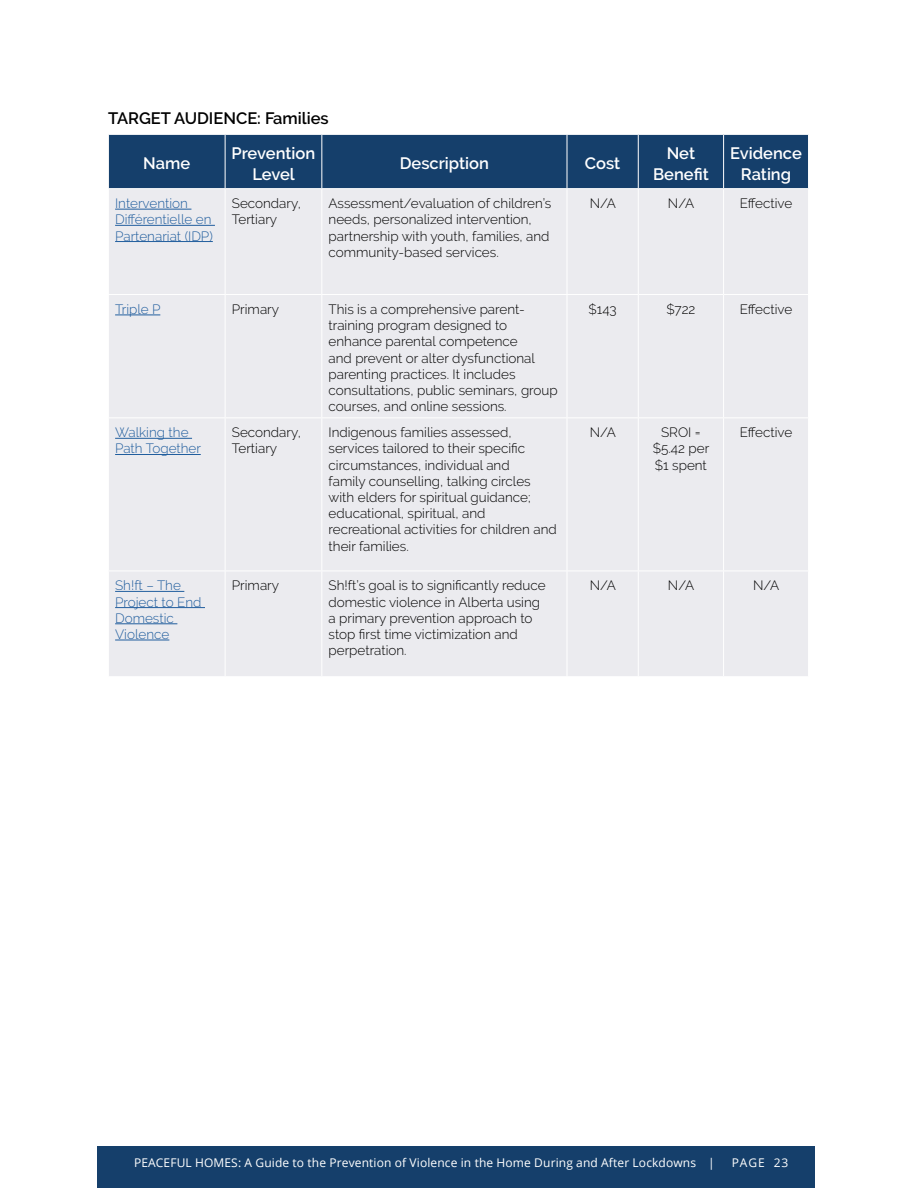
<style>
.page{position:relative;width:918px;height:1188px;background:#fff}
.page>*{position:absolute;margin:0;border:0;box-sizing:border-box;transform-origin:0 0}
.body{font:600 16.5px/21px "Raleway";color:#fff;text-align:center}
.body-2{font:600 16.5px "Raleway";color:#000}
.body-3{font:300 13.5px/16.2px "Raleway";color:#000}
.body-4{font:300 13.5px/16.2px "Raleway";color:#215e9e}
.t1{font:12px "Open Sans";letter-spacing:.01em;color:#fff}
</style>
<div class="page">
<div style="left:97px;top:1146px;width:717px;height:42px;background:#153f6b"></div>
<div style="left:109px;top:135px;width:699px;height:53px;background:#153f6b"></div>
<div style="left:109px;top:189px;width:699px;height:487px;background:#ebebef"></div>
<hr style="left:225px;top:135px;width:1px;height:53px;background:#fff">
<hr style="left:321px;top:135px;width:1px;height:53px;background:#fff">
<hr style="left:567px;top:135px;width:1px;height:53px;background:#fff">
<hr style="left:638px;top:135px;width:1px;height:53px;background:#fff">
<hr style="left:723px;top:135px;width:1px;height:53px;background:#fff">
<hr style="left:225px;top:189px;width:1px;height:105px;background:#fff">
<hr style="left:321px;top:189px;width:1px;height:105px;background:#fff">
<hr style="left:567px;top:189px;width:1px;height:105px;background:#fff">
<hr style="left:638px;top:189px;width:1px;height:105px;background:#fff">
<hr style="left:723px;top:189px;width:1px;height:105px;background:#fff">
<hr style="left:108px;top:294px;width:117px;height:1px;background:#fff">
<hr style="left:225px;top:294px;width:97px;height:1px;background:#fff">
<hr style="left:225px;top:295px;width:1px;height:122px;background:#fff">
<hr style="left:322px;top:294px;width:245px;height:1px;background:#fff">
<hr style="left:321px;top:295px;width:1px;height:122px;background:#fff">
<hr style="left:567px;top:294px;width:71px;height:1px;background:#fff">
<hr style="left:567px;top:295px;width:1px;height:122px;background:#fff">
<hr style="left:638px;top:294px;width:86px;height:1px;background:#fff">
<hr style="left:638px;top:295px;width:1px;height:122px;background:#fff">
<hr style="left:724px;top:294px;width:85px;height:1px;background:#fff">
<hr style="left:723px;top:295px;width:1px;height:122px;background:#fff">
<hr style="left:108px;top:417px;width:117px;height:1px;background:#fff">
<hr style="left:225px;top:417px;width:97px;height:1px;background:#fff">
<hr style="left:225px;top:418px;width:1px;height:153px;background:#fff">
<hr style="left:322px;top:417px;width:245px;height:1px;background:#fff">
<hr style="left:321px;top:418px;width:1px;height:153px;background:#fff">
<hr style="left:567px;top:417px;width:71px;height:1px;background:#fff">
<hr style="left:567px;top:418px;width:1px;height:153px;background:#fff">
<hr style="left:638px;top:417px;width:86px;height:1px;background:#fff">
<hr style="left:638px;top:418px;width:1px;height:153px;background:#fff">
<hr style="left:724px;top:417px;width:85px;height:1px;background:#fff">
<hr style="left:723px;top:418px;width:1px;height:153px;background:#fff">
<hr style="left:108px;top:571px;width:117px;height:1px;background:#fff">
<hr style="left:225px;top:571px;width:97px;height:1px;background:#fff">
<hr style="left:225px;top:571px;width:1px;height:105px;background:#fff">
<hr style="left:322px;top:571px;width:245px;height:1px;background:#fff">
<hr style="left:321px;top:571px;width:1px;height:105px;background:#fff">
<hr style="left:567px;top:571px;width:71px;height:1px;background:#fff">
<hr style="left:567px;top:571px;width:1px;height:105px;background:#fff">
<hr style="left:638px;top:571px;width:86px;height:1px;background:#fff">
<hr style="left:638px;top:571px;width:1px;height:105px;background:#fff">
<hr style="left:724px;top:571px;width:85px;height:1px;background:#fff">
<hr style="left:723px;top:571px;width:1px;height:105px;background:#fff">
<hr style="left:115px;top:209px;width:76px;height:1px;background:#215e9e">
<hr style="left:115px;top:225px;width:100px;height:1px;background:#215e9e">
<hr style="left:115px;top:241px;width:98px;height:1px;background:#215e9e">
<hr style="left:115px;top:315px;width:45px;height:1px;background:#215e9e">
<hr style="left:115px;top:438px;width:77px;height:1px;background:#215e9e">
<hr style="left:115px;top:454px;width:86px;height:1px;background:#215e9e">
<hr style="left:115px;top:591px;width:69px;height:1px;background:#215e9e">
<hr style="left:115px;top:607px;width:90px;height:1px;background:#215e9e">
<hr style="left:115px;top:623px;width:62px;height:1px;background:#215e9e">
<hr style="left:115px;top:640px;width:54px;height:1px;background:#215e9e">
<p class="body-2" style="left:108px;top:108px;width:222px">TARGET AUDIENCE: Families</p>
<p class="body" style="left:143px;top:153px;width:48px">Name</p>
<p class="body" style="left:232px;top:143px;width:85px">Prevention<br>Level</p>
<p class="body" style="left:400px;top:153px;width:91px">Description</p>
<p class="body" style="left:585px;top:153px;width:37px">Cost</p>
<p class="body" style="left:653px;top:143px;width:57px">Net<br>Benefit</p>
<p class="body" style="left:730px;top:143px;width:73px">Evidence<br>Rating</p>
<p class="body-4" style="left:115px;top:195px;width:99px">Intervention<br>Différentielle en<br>Partenariat (IDP)</p>
<p class="body-3" style="left:232px;top:195px;width:71px">Secondary,<br>Tertiary</p>
<p class="body-3" style="left:329px;top:195px;width:224px">Assessment/evaluation of children’s needs, personalized intervention, partnership with youth, families, and community-based services.</p>
<p class="body-3" style="left:590px;top:195px;width:28px">N/A</p>
<p class="body-3" style="left:668px;top:195px;width:28px">N/A</p>
<p class="body-3" style="left:740px;top:195px;width:54px">Effective</p>
<p class="body-4" style="left:115px;top:301px;width:47px">Triple P</p>
<p class="body-3" style="left:232px;top:301px;width:49px">Primary</p>
<p class="body-3" style="left:329px;top:301px;width:231px">This is a comprehensive parent&shy;training program designed to enhance parental competence<br>and prevent or alter dysfunctional parenting practices. It includes consultations, public seminars, group courses, and online sessions.</p>
<p class="body-3" style="left:589px;top:301px;width:30px">$143</p>
<p class="body-3" style="left:666px;top:301px;width:31px">$722</p>
<p class="body-3" style="left:740px;top:301px;width:54px">Effective</p>
<p class="body-4" style="left:115px;top:424px;width:87px">Walking the<br>Path Together</p>
<p class="body-3" style="left:232px;top:424px;width:71px">Secondary,<br>Tertiary</p>
<p class="body-3" style="left:329px;top:424px;width:230px">Indigenous families assessed, services tailored to their specific circumstances, individual and<br>family counselling, talking circles with elders for spiritual guidance; educational, spiritual, and recreational activities for children and their families.</p>
<p class="body-3" style="left:590px;top:424px;width:28px">N/A</p>
<p class="body-3" style="left:653px;top:424px;width:58px;text-align:center">SROI = $5.42 per $1 spent</p>
<p class="body-3" style="left:740px;top:424px;width:54px">Effective</p>
<p class="body-4" style="left:115px;top:577px;width:88px">Sh!ft – The<br>Project to End<br>Domestic<br>Violence</p>
<p class="body-3" style="left:232px;top:577px;width:49px">Primary</p>
<p class="body-3" style="left:329px;top:577px;width:219px">Sh!ft’s goal is to significantly reduce domestic violence in Alberta using a primary prevention approach to stop first ‐time victimization and perpetration.</p>
<p class="body-3" style="left:590px;top:577px;width:28px">N/A</p>
<p class="body-3" style="left:668px;top:577px;width:28px">N/A</p>
<p class="body-3" style="left:753px;top:577px;width:28px">N/A</p>
<p class="t1" style="left:134px;top:1154px;width:582px">PEACEFUL HOMES: A Guide to the Prevention of Violence in the Home During and After Lockdowns |</p>
<p class="t1" style="left:732px;top:1154px;width:58px">PAGE 23</p>
</div>
